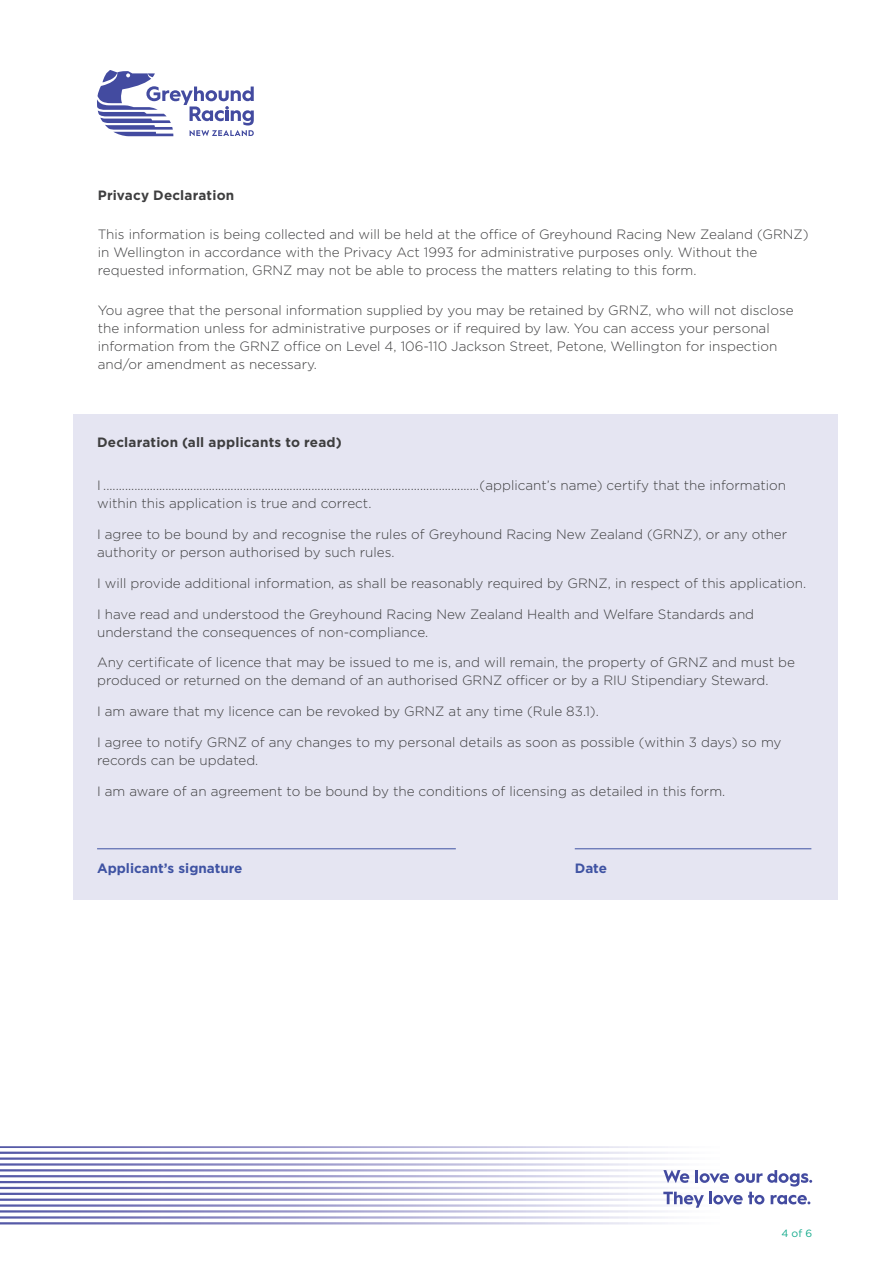
<style>
.page{position:relative;width:893px;height:1263px;background:#fff}
.page>*{position:absolute;margin:0;border:0;box-sizing:border-box;transform-origin:0 0}
.t1{font:300 13.5px/18px "Gotham";color:#3e3e3f}
.t2{font:700 13.5px "Gotham";letter-spacing:.015em;color:#3e3e3f}
.t3{font:700 13.5px "Gotham";color:#3f53a3}
.t4{font:10.5px "Gotham";color:#16ab8d}
</style>
<div class="page">
<svg style="left:0;top:1146px;width:712px;height:78px"></svg>
<svg style="left:663px;top:1170px;width:26px;height:13px"></svg>
<svg style="left:695px;top:1170px;width:34px;height:13px"></svg>
<svg style="left:735px;top:1170px;width:77px;height:16px"></svg>
<svg style="left:663px;top:1192px;width:101px;height:16px"></svg>
<svg style="left:771px;top:1195px;width:39px;height:9px"></svg>
<svg style="left:97px;top:70px;width:157px;height:66px"></svg>
<div style="left:74px;top:414px;width:764px;height:485px;background:#e5e5f2"></div>
<hr style="left:97px;top:848px;width:359px;height:1px;background:#3f53a3">
<hr style="left:575px;top:848px;width:236px;height:1px;background:#3f53a3">
<p class="t2" style="left:98px;top:186px;width:138px">Privacy Declaration</p>
<p class="t1" style="left:98px;top:225px;width:712px">This information is being collected and will be held at the office of Greyhound Racing New Zealand (GRNZ) in Wellington in accordance with the Privacy Act 1993 for administrative purposes only. Without the requested information, GRNZ may not be able to process the matters relating to this form.</p>
<p class="t1" style="left:98px;top:300px;width:697px">You agree that the personal information supplied by you may be retained by GRNZ, who will not disclose the information unless for administrative purposes or if required by law. You can access your personal information from the GRNZ office on Level 4, 106-110 Jackson Street, Petone, Wellington for inspection and/or amendment as necessary.</p>
<p class="t2" style="left:97px;top:433px;width:246px">Declaration (all applicants to read)</p>
<p class="t1" style="left:97px;top:476px;width:690px">I .........................................................................................................................(applicant’s name) certify that the information within this application is true and correct.</p>
<p class="t1" style="left:97px;top:525px;width:692px">I agree to be bound by and recognise the rules of Greyhound Racing New Zealand (GRNZ), or any other authority or person authorised by such rules.</p>
<p class="t1" style="left:97px;top:574px;width:711px">I will provide additional information, as shall be reasonably required by GRNZ, in respect of this application.</p>
<p class="t1" style="left:97px;top:604px;width:659px">I have read and understood the Greyhound Racing New Zealand Health and Welfare Standards and understand the consequences of non-compliance.</p>
<p class="t1" style="left:97px;top:653px;width:699px">Any certificate of licence that may be issued to me is, and will remain, the property of GRNZ and must be produced or returned on the demand of an authorised GRNZ officer or by a RIU Stipendiary Steward.</p>
<p class="t1" style="left:97px;top:702px;width:503px">I am aware that my licence can be revoked by GRNZ at any time (Rule 83.1).</p>
<p class="t1" style="left:97px;top:733px;width:686px">I agree to notify GRNZ of any changes to my personal details as soon as possible (within 3 days) so my records can be updated.</p>
<p class="t1" style="left:97px;top:781px;width:630px">I am aware of an agreement to be bound by the conditions of licensing as detailed in this form.</p>
<p class="t3" style="left:97px;top:859px;width:147px">Applicant’s signature</p>
<p class="t3" style="left:575px;top:859px;width:34px">Date</p>
<p class="t4" style="left:781px;top:1227px;width:32px">4 of 6</p>
</div>
